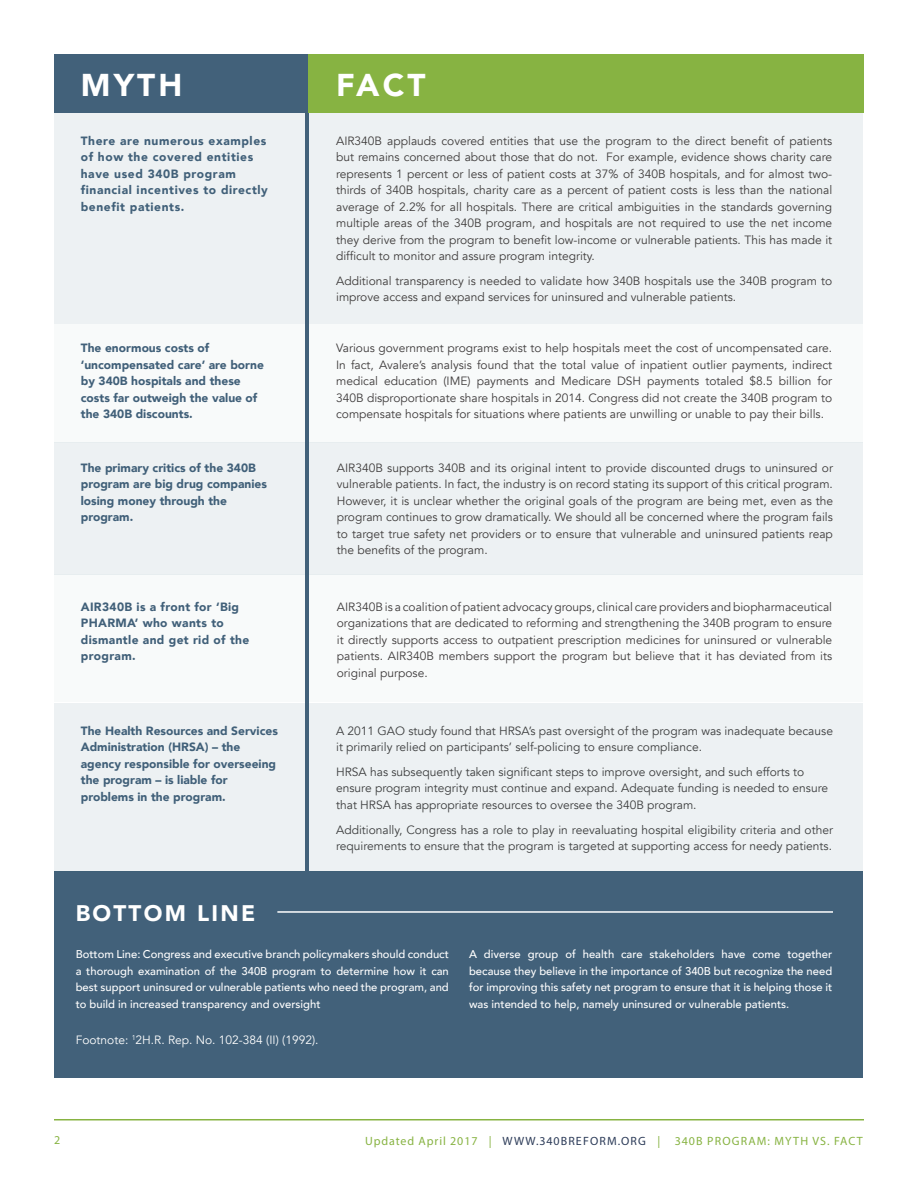
<style>
.page{position:relative;width:918px;height:1188px;background:#fff}
.page>*{position:absolute;margin:0;border:0;box-sizing:border-box;transform-origin:0 0}
.t1{font:900 31.5px "Avenir";letter-spacing:.1em;color:#fff}
.t2{font:900 22.5px "Avenir";letter-spacing:.1em;color:#fff}
.t3{font:12px/16.5px "Avenir";color:#403d3d;text-align:justify}
.t4{font:900 12px/16.5px "Avenir";color:#42617a}
.t5{font:900 12px/16.5px "Avenir";letter-spacing:.05em;color:#42617a}
.t6{font:900 12px/16.5px "Avenir";letter-spacing:.03em;color:#42617a}
.t7{font:12px "Myriad Pro";letter-spacing:.09em;color:#87b342}
.t8{font:12px "Avenir";color:#fff}
.t9{font:500 11.25px/16.5px "Avenir";color:#fff;text-align:justify}
.s1{color:#2d3c59}
</style>
<div class="page">
<hr style="left:54px;top:1119px;width:810px;height:1px;background:#87b342">
<div style="left:54px;top:872px;width:809px;height:206px;background:#42617a"></div>
<div style="left:54px;top:575px;width:809px;height:127px;background:#f8fafa"></div>
<hr style="left:277px;top:911px;width:556px;height:2px;background:#fff">
<div style="left:54px;top:112px;width:809px;height:212px;background:#edf1f3"></div>
<div style="left:54px;top:442px;width:809px;height:133px;background:#edf1f3"></div>
<div style="left:54px;top:703px;width:809px;height:169px;background:#edf1f3"></div>
<div style="left:54px;top:324px;width:809px;height:118px;background:#f8fafa"></div>
<div style="left:54px;top:54px;width:255px;height:58px;background:#42617a"></div>
<hr style="left:306px;top:66px;width:3px;height:806px;background:#42617a">
<div style="left:309px;top:54px;width:555px;height:58px;background:#87b342"></div>
<h1 class="t1" style="left:81px;top:64px;width:103px">MYTH</h1>
<h1 class="t1" style="left:336px;top:64px;width:91px">FACT</h1>
<p class="t5" style="left:81px;top:133px;width:189px">There are numerous examples of how the covered entities have used 340B program financial incentives to directly benefit patients.</p>
<p class="t3" style="left:336px;top:133px;width:498px">AIR340B applauds covered entities that use the program to the direct benefit of patients but remains concerned about those that do not. For example, evidence shows charity care represents 1 percent or less of patient costs at 37% of 340B hospitals, and for almost two&shy;thirds of 340B hospitals, charity care as a percent of patient costs is less than the national average of 2.2% for all hospitals. There are critical ambiguities in the standards governing multiple areas of the 340B program, and hospitals are not required to use the net income they derive from the program to benefit low-income or vulnerable patients. This has made it difficult to monitor and assure program integrity.</p>
<p class="t3" style="left:336px;top:273px;width:498px">Additional transparency is needed to validate how 340B hospitals use the 340B program to improve access and expand services for uninsured and vulnerable patients.</p>
<p class="t4" style="left:81px;top:340px;width:185px">The enormous costs of ‘uncompensated care’ are borne by 340B hospitals and these costs far outweigh the value of the 340B discounts.</p>
<p class="t3" style="left:336px;top:340px;width:498px">Various government programs exist to help hospitals meet the cost of uncompensated care.<br>In fact, Avalere’s analysis found that the total value of inpatient outlier payments, indirect medical education (IME) payments and Medicare DSH payments totaled $8.5 billion for 340B disproportionate share hospitals in 2014. Congress did not create the 340B program to compensate hospitals for situations where patients are unwilling or unable to pay their bills.</p>
<p class="t4" style="left:81px;top:460px;width:188px">The primary critics of the 340B program are big drug companies losing money through the program.</p>
<p class="t3" style="left:337px;top:460px;width:498px">AIR340B supports 340B and its original intent to provide discounted drugs to uninsured or vulnerable patients. In fact, the industry is on record stating its support of this critical program.<br>However, it is unclear whether the original goals of the program are being met, even as the program continues to grow dramatically. We should all be concerned where the program fails to target true safety net providers or to ensure that vulnerable and uninsured patients reap the benefits of the program.</p>
<p class="t6" style="left:81px;top:598px;width:170px">AIR340B is a front for ‘Big<br>PHARMA’ who wants to dismantle and get rid of the program.</p>
<p class="t3" style="left:337px;top:598px;width:497px">AIR340B is a coalition of patient advocacy groups, clinical care providers and biopharmaceutical organizations that are dedicated to reforming and strengthening the 340B program to ensure it directly supports access to outpatient prescription medicines for uninsured or vulnerable patients. AIR340B members support the program but believe that it has deviated from its original purpose.</p>
<p class="t4" style="left:81px;top:723px;width:199px">The Health Resources and Services<br>Administration (HRSA) – the agency responsible for overseeing the program – is liable for problems in the program.</p>
<p class="t3" style="left:336px;top:723px;width:498px">A 2011 GAO study found that HRSA’s past oversight of the program was inadequate because it primarily relied on participants’ self-policing to ensure compliance.</p>
<p class="t3" style="left:336px;top:764px;width:494px;text-align:left">HRSA has subsequently taken significant steps to improve oversight, and such efforts to ensure program integrity must continue and expand. Adequate funding is needed to ensure that HRSA has appropriate resources to oversee the 340B program.</p>
<p class="t3" style="left:336px;top:821px;width:498px">Additionally, Congress has a role to play in reevaluating hospital eligibility criteria and other requirements to ensure that the program is targeted at supporting access for needy patients.</p>
<h2 class="t2" style="left:76px;top:899px;width:181px">BOTTOM LINE</h2>
<p class="t9" style="left:76px;top:946px;width:375px">Bottom Line: Congress and executive branch policymakers should conduct a thorough examination of the 340B program to determine how it can best support uninsured or vulnerable patients who need the program, and to build in increased transparency and oversight</p>
<p class="t8" style="left:76px;top:1032px;width:244px">Footnote: <sup>1</sup>2H.R. Rep. No. 102-384 (II) (1992).</p>
<p class="t9" style="left:469px;top:946px;width:365px">A diverse group of health care stakeholders have come together because they believe in the importance of 340B but recognize the need for improving this safety net program to ensure that it is helping those it was intended to help, namely uninsured or vulnerable patients.</p>
<p class="t7" style="left:54px;top:1132px;width:8px">2</p>
<p class="t7" style="left:365px;top:1133px;width:499px">Updated April 2017 | <span class="s1">WWW.340BREFORM.ORG</span> | 340B PROGRAM: MYTH VS. FACT</p>
</div>
